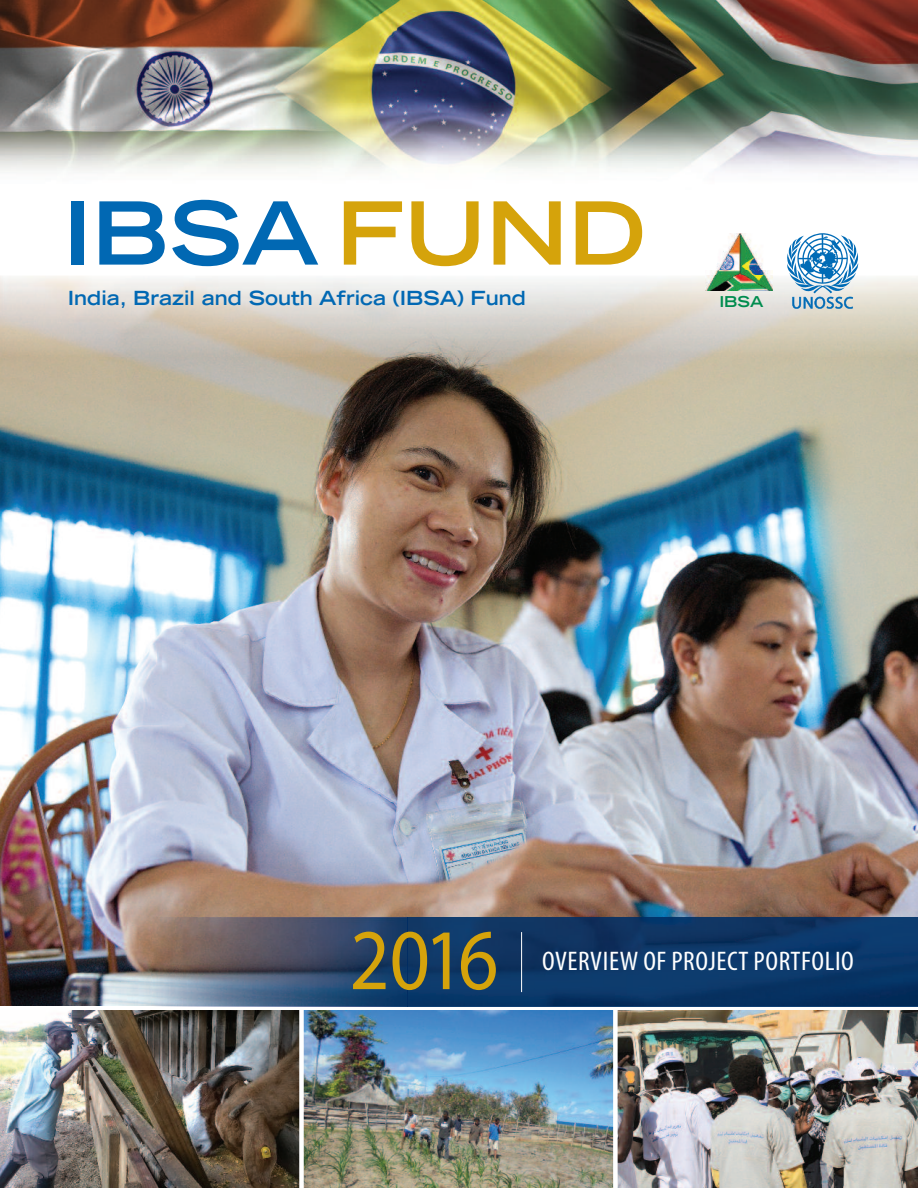
<style>
.page{position:relative;width:918px;height:1188px;background:#fff}
.page>*{position:absolute;margin:0;border:0;box-sizing:border-box;transform-origin:0 0}
.t1{font:700 expanded 87px "Trade Gothic LH";color:#0168b3}
.t2{font:87px "Myriad Pro";color:#d5a30b;scale:.9 1}
.t3{font:condensed 27px "Myriad Pro";letter-spacing:.02em;color:#fff;scale:1.05 1}
.t4{font:700 expanded 19.5px "Trade Gothic LH";color:#0168b3}
.t5{font:700 expanded 15px "Trade Gothic LH";color:#008c4e}
.s1{color:#d5a30b}
</style>
<div class="page">
<img style="left:0;top:0;width:918px;height:265px">
<img style="left:0;top:357px;width:918px;height:649px">
<img style="left:0;top:276px;width:918px;height:81px">
<svg style="left:787px;top:233px;width:71px;height:76px"></svg>
<img style="left:0;top:1011px;width:613px;height:177px">
<img style="left:618px;top:1011px;width:300px;height:177px">
<div style="left:299px;top:1007px;width:5px;height:181px;background:#fff"></div>
<img style="left:152px;top:917px;width:766px;height:90px">
<hr style="left:408px;top:1006px;width:510px;height:1px;background:#114073">
<img style="left:408px;top:917px;width:1px;height:89px">
<hr style="left:521px;top:932px;width:1px;height:60px;background:#fff">
<img style="left:705px;top:233px;width:68px;height:58px">
<h1 class="t1" style="left:63px;top:201px;width:584px">IBSA <span class="s1">FUND</span></h1>
<p class="t4" style="left:68px;top:291px;width:460px">India, Brazil and South Africa (IBSA) Fund</p>
<p class="t5" style="left:719px;top:296px;width:46px">IBSA</p>
<h1 class="t2" style="left:350px;top:927px;width:167px">2016</h1>
<h2 class="t3" style="left:542px;top:951px;width:298px">OVERVIEW OF PROJECT PORTFOLIO</h2>
</div>
